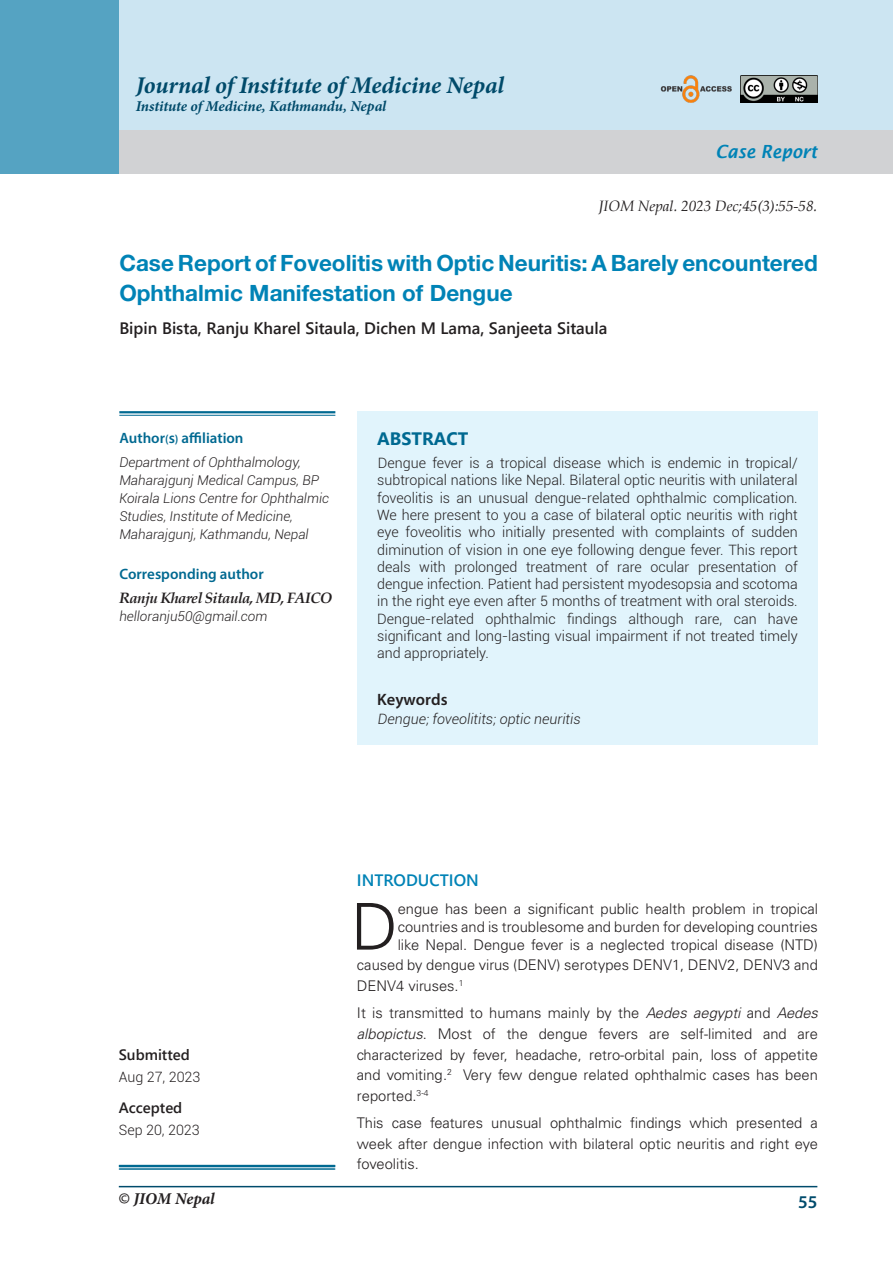
<style>
.page{position:relative;width:893px;height:1263px;background:#fff}
.page>*{position:absolute;margin:0;border:0;box-sizing:border-box;transform-origin:0 0}
.t1{font:300 64.5px "Univers LT Std";color:#231f20}
.t2{font:italic 700 24px "Minion Pro";letter-spacing:-.005em;color:#004a6a}
.t3{font:700 22.5px/30px "Helvetica Neue";color:#0083b6}
.t4{font:italic 600 18.15px "Lucida Sans";color:#0083b6;scale:.91 1}
.t5{font:700 18px "Segoe UI";color:#006991}
.t6{font:600 18px "Myriad Pro";color:#004b6c}
.t7{font:600 16.5px "Segoe UI";color:#231f20}
.Major_headings{font:600 16.5px "Segoe UI";color:#0083b6}
.t8{font:italic 700 16.5px "Minion Pro";letter-spacing:-.01em;color:#231f20}
.t9{font:600 16.5px "Myriad Pro";color:#231f20}
.t10{font:600 15px "Myriad Pro";color:#006991}
.t11{font:italic 700 15px "Minion Pro";letter-spacing:-.005em;color:#004a6a}
.t12{font:italic 15px "Book Antiqua";color:#231f20}
.t13{font:italic 700 15px "Book Antiqua";letter-spacing:-.04em;color:#231f20}
.t14{font:600 15px "Segoe UI";color:#231f20}
.t15{font:300 14.7px/20.7px "Univers LT Std";color:#231f20;text-align:justify}
.t16{font:300 14.25px/17.2px "Roboto";color:#231f20;text-align:justify}
.t17{font:italic 300 14.25px "Roboto";color:#231f20}
.t18{font:italic 300 13.5px/18px "Roboto";color:#231f20}
.s1{font-size:12px}
.s2{font-family:"Myriad Pro";font-weight:600;font-style:normal}
.s3{font-style:italic}
</style>
<div class="page">
<hr style="left:119px;top:1186px;width:698px;height:1px;background:#004b6c">
<div style="left:0;top:0;width:893px;height:135px;background:#cce5f2"></div>
<div style="left:0;top:130px;width:893px;height:43px;background:#d1d2d4"></div>
<div style="left:0;top:0;width:119px;height:173px;background:#55a3c2"></div>
<img style="left:740px;top:76px;width:77px;height:27px">
<img style="left:660px;top:76px;width:72px;height:27px">
<div style="left:357px;top:411px;width:461px;height:333px;background:#e1f4fc"></div>
<hr style="left:119px;top:411px;width:216px;height:2px;background:#006991">
<hr style="left:119px;top:415px;width:216px;height:1px;background:#006991">
<hr style="left:119px;top:1165px;width:216px;height:2px;background:#006991">
<hr style="left:119px;top:1169px;width:216px;height:1px;background:#006991">
<p class="t2" style="left:136px;top:68px;width:370px">Journal of Institute of Medicine Nepal</p>
<p class="t11" style="left:136px;top:96px;width:252px">Institute of Medicine, Kathmandu, Nepal</p>
<p class="t4" style="left:715px;top:141px;width:114px">Case Report</p>
<p class="t12" style="left:598px;top:195px;width:221px">JIOM Nepal. 2023 Dec;45(3):55-58.</p>
<p class="t3" style="left:119px;top:247px;width:700px">Case Report of Foveolitis with Optic Neuritis: A Barely encountered<br>Ophthalmic Manifestation of Dengue</p>
<p class="t7" style="left:119px;top:312px;width:490px">Bipin Bista, Ranju Kharel Sitaula, Dichen M Lama, Sanjeeta Sitaula</p>
<p class="t10" style="left:119px;top:428px;width:126px">Author<span class="s1">(</span>s<span class="s1">)</span> affiliation</p>
<p class="t18" style="left:119px;top:453px;width:211px">Department of Ophthalmology,<br>Maharajgunj Medical Campus, BP<br>Koirala Lions Centre for Ophthalmic<br>Studies, Institute of Medicine,<br>Maharajgunj, Kathmandu, Nepal</p>
<p class="t10" style="left:119px;top:564px;width:146px">Corresponding author</p>
<p class="t13" style="left:119px;top:587px;width:215px">Ranju Kharel Sitaula, MD, FAICO</p>
<p class="t18" style="left:119px;top:607px;width:150px">helloranju50@gmail.com</p>
<p class="t5" style="left:377px;top:421px;width:93px">ABSTRACT</p>
<p class="t16" style="left:377px;top:454px;width:422px">Dengue fever is a tropical disease which is endemic in tropical/ subtropical nations like Nepal. Bilateral optic neuritis with unilateral foveolitis is an unusual dengue-related ophthalmic complication.<br>We here present to you a case of bilateral optic neuritis with right eye foveolitis who initially presented with complaints of sudden diminution of vision in one eye following dengue fever. This report deals with prolonged treatment of rare ocular presentation of dengue infection. Patient had persistent myodesopsia and scotoma in the right eye even after 5 months of treatment with oral steroids.<br>Dengue-related ophthalmic findings although rare, can have significant and long-lasting visual impairment if not treated timely and appropriately.</p>
<p class="t9" style="left:377px;top:688px;width:72px">Keywords</p>
<p class="t17" style="left:378px;top:709px;width:204px">Dengue; foveolitits; optic neuritis</p>
<p class="t14" style="left:119px;top:1041px;width:72px">Submitted</p>
<p class="t16" style="left:119px;top:1068px;width:83px">Aug 27, 2023</p>
<p class="t14" style="left:119px;top:1094px;width:65px">Accepted</p>
<p class="t16" style="left:119px;top:1121px;width:82px">Sep 20, 2023</p>
<p class="t8" style="left:119px;top:1187px;width:97px"><span class="s2">©</span> JIOM Nepal</p>
<p class="Major_headings" style="left:357px;top:865px;width:123px">INTRODUCTION</p>
<p class="t1" style="left:351px;top:888px;width:48px">D</p>
<p class="t15" style="left:398px;top:899px;width:422px;line-height:18px">engue has been a significant public health problem in tropical countries and is troublesome and burden for developing countries like Nepal. Dengue fever is a neglected tropical disease (NTD)</p>
<p class="t15" style="left:357px;top:955px;width:462px">caused by dengue virus (DENV) serotypes DENV1, DENV2, DENV3 and<br>DENV4 viruses.<sup>1</sup></p>
<p class="t15" style="left:357px;top:1003px;width:462px">It is transmitted to humans mainly by the <span class="s3">Aedes aegypti</span> and <span class="s3">Aedes albopictus</span>. Most of the dengue fevers are self-limited and are characterized by fever, headache, retro-orbital pain, loss of appetite and vomiting.<sup>2</sup> Very few dengue related ophthalmic cases has been reported.<sup>3-4</sup></p>
<p class="t15" style="left:357px;top:1112px;width:462px">This case features unusual ophthalmic findings which presented a week after dengue infection with bilateral optic neuritis and right eye foveolitis.</p>
<p class="t6" style="left:798px;top:1190px;width:21px">55</p>
</div>
